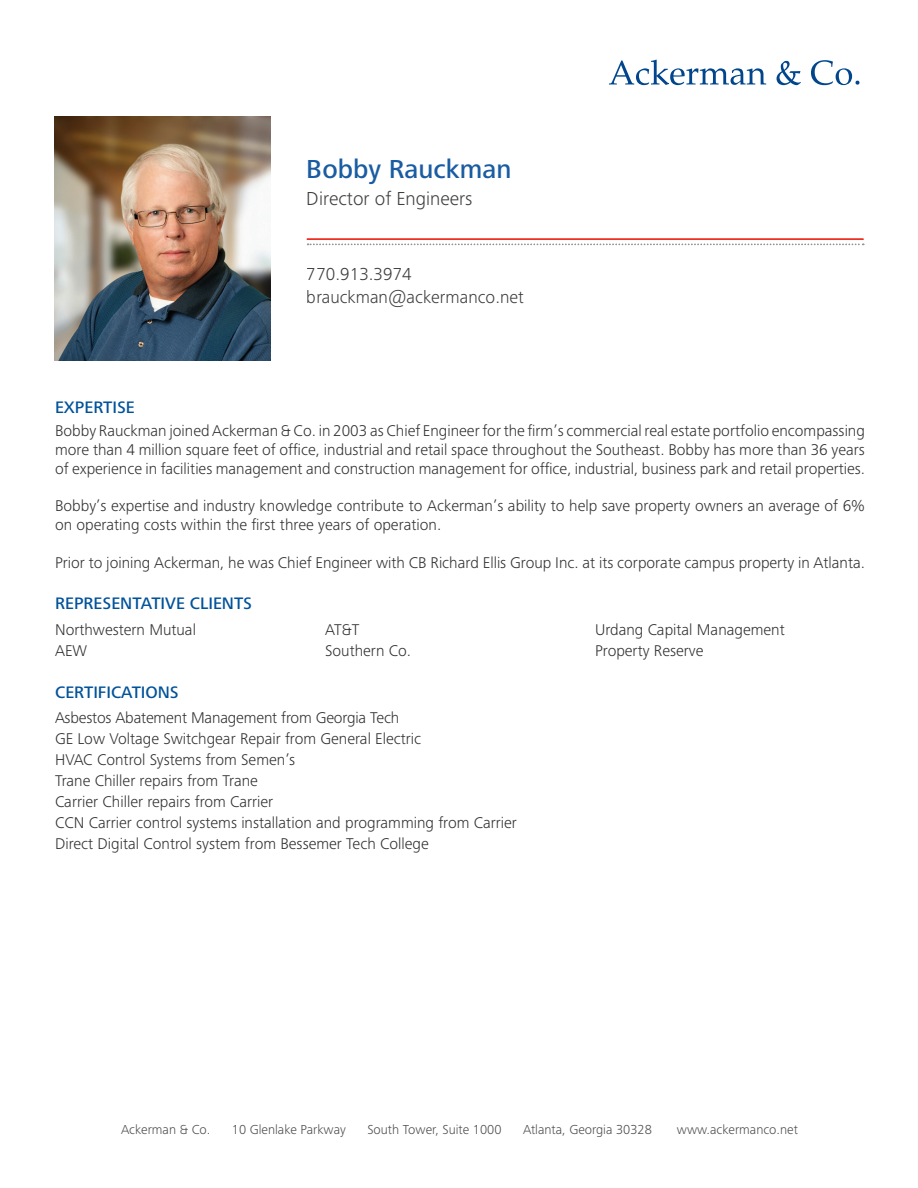
<style>
.page{position:relative;width:918px;height:1188px;background:#fff}
.page>*{position:absolute;margin:0;border:0;box-sizing:border-box;transform-origin:0 0}
.t1{font:500 27px "Frutiger Next LTW1 G";color:#195ca2}
.t2{font:300 19.5px "Frutiger Next LTW1 G";color:#3e3e3f}
.t3{font:300 18px/22.5px "Frutiger Next LTW1 G";color:#3e3e3f}
.Table__Header{font:500 17.25px "Frutiger Next LTW1 G";color:#01529a}
.Copy__Body{font:300 16.2px/18.8px "Frutiger Next LTW1 G";color:#312f30;text-align:justify}
.t4{font:300 13.5px "Frutiger Next LTW1 G";color:#4b4c4d}
</style>
<div class="page">
<hr style="left:307px;top:239px;width:557px;height:1px;background:#ee2e22">
<svg style="left:609px;top:60px;width:157px;height:25px"></svg>
<svg style="left:777px;top:61px;width:24px;height:24px"></svg>
<svg style="left:811px;top:60px;width:48px;height:25px"></svg>
<img style="left:54px;top:116px;width:216px;height:245px">
<svg style="left:308px;top:244px;width:556px;height:1px"></svg>
<h1 class="t1" style="left:307px;top:154px;width:206px">Bobby Rauckman</h1>
<p class="t2" style="left:307px;top:188px;width:167px">Director of Engineers</p>
<p class="t3" style="left:307px;top:263px;width:218px">770.913.3974 brauckman@ackermanco.net</p>
<p class="Table__Header" style="left:55px;top:398px;width:81px">EXPERTISE</p>
<p class="Copy__Body" style="left:55px;top:422px;width:812px">Bobby Rauckman joined Ackerman &amp; Co. in 2003 as Chief Engineer for the firm’s commercial real estate portfolio encompassing more than 4 million square feet of office, industrial and retail space throughout the Southeast. Bobby has more than 36 years of experience in facilities management and construction management for office, industrial, business park and retail properties.</p>
<p class="Copy__Body" style="left:55px;top:497px;width:811px">Bobby’s expertise and industry knowledge contribute to Ackerman’s ability to help save property owners an average of 6% on operating costs within the first three years of operation.</p>
<p class="Copy__Body" style="left:55px;top:553px;width:812px">Prior to joining Ackerman, he was Chief Engineer with CB Richard Ellis Group Inc. at its corporate campus property in Atlanta.</p>
<p class="Table__Header" style="left:55px;top:594px;width:199px">REPRESENTATIVE CLIENTS</p>
<p class="Copy__Body" style="left:55px;top:620px;width:142px">Northwestern Mutual</p>
<p class="Copy__Body" style="left:325px;top:620px;width:36px">AT&amp;T</p>
<p class="Copy__Body" style="left:595px;top:620px;width:191px">Urdang Capital Management</p>
<p class="Copy__Body" style="left:55px;top:641px;width:34px">AEW</p>
<p class="Copy__Body" style="left:325px;top:641px;width:88px">Southern Co.</p>
<p class="Copy__Body" style="left:595px;top:641px;width:110px">Property Reserve</p>
<p class="Table__Header" style="left:55px;top:682px;width:125px">CERTIFICATIONS</p>
<p class="Copy__Body" style="left:55px;top:708px;width:346px">Asbestos Abatement Management from Georgia Tech</p>
<p class="Copy__Body" style="left:55px;top:729px;width:368px">GE Low Voltage Switchgear Repair from General Electric</p>
<p class="Copy__Body" style="left:55px;top:750px;width:242px">HVAC Control Systems from Semen’s</p>
<p class="Copy__Body" style="left:55px;top:771px;width:204px">Trane Chiller repairs from Trane</p>
<p class="Copy__Body" style="left:55px;top:792px;width:220px">Carrier Chiller repairs from Carrier</p>
<p class="Copy__Body" style="left:55px;top:813px;width:463px">CCN Carrier control systems installation and programming from Carrier</p>
<p class="Copy__Body" style="left:55px;top:834px;width:375px">Direct Digital Control system from Bessemer Tech College</p>
<p class="t4" style="left:121px;top:1121px;width:91px">Ackerman &amp; Co.</p>
<p class="t4" style="left:232px;top:1121px;width:115px">10 Glenlake Parkway</p>
<p class="t4" style="left:367px;top:1121px;width:136px">South Tower, Suite 1000</p>
<p class="t4" style="left:523px;top:1121px;width:130px">Atlanta, Georgia 30328</p>
<p class="t4" style="left:677px;top:1121px;width:123px">www.ackermanco.net</p>
</div>
